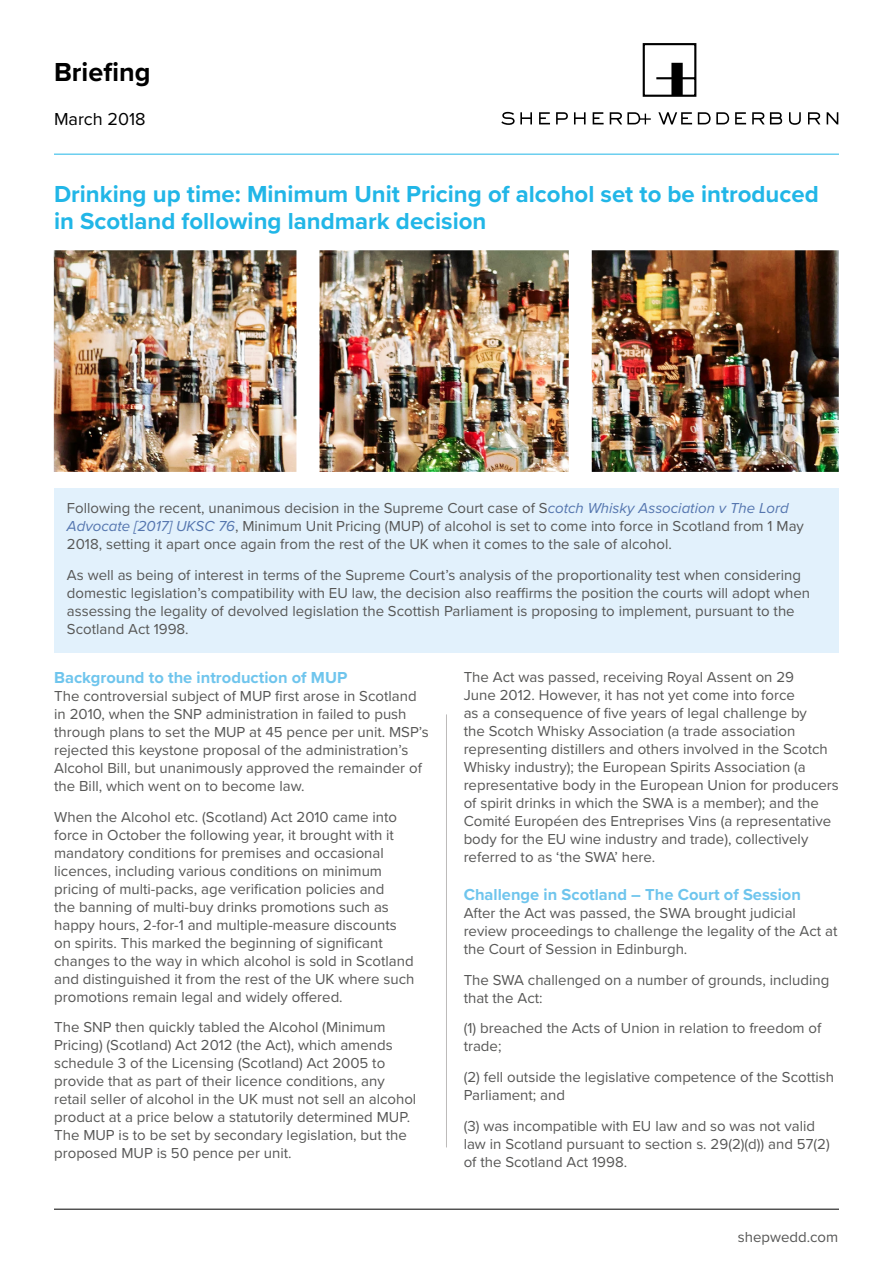
<style>
.page{position:relative;width:893px;height:1263px;background:#fff}
.page>*{position:absolute;margin:0;border:0;box-sizing:border-box;transform-origin:0 0}
.t1{font:700 27px "Proxima Nova";color:#000}
.t2{font:700 24px/27px "Proxima Nova";color:#21b6e7}
.t3{font:18px "Proxima Nova";color:#000}
.t4{font:700 16.5px "Proxima Nova";color:#6fc5ed}
.t5{font:15px/18px "Proxima Nova";color:#575756}
.s1{font-style:italic;color:#5576af}
</style>
<div class="page">
<hr style="left:54px;top:1209px;width:785px;height:1px;background:#000">
<hr style="left:54px;top:154px;width:785px;height:1px;background:#21b6e7">
<svg style="left:642px;top:43px;width:55px;height:54px"></svg>
<svg style="left:501px;top:112px;width:31px;height:13px"></svg>
<svg style="left:539px;top:112px;width:11px;height:12px"></svg>
<svg style="left:556px;top:112px;width:12px;height:12px"></svg>
<svg style="left:574px;top:112px;width:12px;height:12px"></svg>
<svg style="left:593px;top:112px;width:11px;height:12px"></svg>
<svg style="left:610px;top:112px;width:41px;height:12px"></svg>
<svg style="left:658px;top:112px;width:34px;height:12px"></svg>
<svg style="left:698px;top:112px;width:31px;height:12px"></svg>
<svg style="left:735px;top:112px;width:11px;height:12px"></svg>
<svg style="left:752px;top:112px;width:30px;height:12px"></svg>
<svg style="left:789px;top:112px;width:12px;height:13px"></svg>
<svg style="left:808px;top:112px;width:12px;height:12px"></svg>
<svg style="left:827px;top:112px;width:11px;height:12px"></svg>
<hr style="left:446px;top:714px;width:1px;height:433px;background:#bdbbba">
<img style="left:54px;top:250px;width:785px;height:222px">
<div style="left:54px;top:489px;width:785px;height:164px;background:#e2f1fc"></div>
<h1 class="t1" style="left:54px;top:52px;width:98px">Briefing</h1>
<p class="t3" style="left:54px;top:105px;width:93px">March 2018</p>
<h2 class="t2" style="left:54px;top:180px;width:766px">Drinking up time: Minimum Unit Pricing of alcohol set to be introduced in Scotland following landmark decision</h2>
<p class="t5" style="left:67px;top:499px;width:738px">Following the recent, unanimous decision in the Supreme Court case of S<span class="s1">cotch Whisky Association v The Lord<br>Advocate [2017] UKSC 76</span>, Minimum Unit Pricing (MUP) of alcohol is set to come into force in Scotland from 1 May<br>2018, setting it apart once again from the rest of the UK when it comes to the sale of alcohol.</p>
<p class="t5" style="left:67px;top:566px;width:745px">As well as being of interest in terms of the Supreme Court’s analysis of the proportionality test when considering domestic legislation’s compatibility with EU law, the decision also reaffirms the position the courts will adopt when assessing the legality of devolved legislation the Scottish Parliament is proposing to implement, pursuant to the Scotland Act 1998.</p>
<p class="t4" style="left:54px;top:665px;width:295px">Background to the introduction of MUP</p>
<p class="t5" style="left:54px;top:686px;width:376px">The controversial subject of MUP first arose in Scotland in 2010, when the SNP administration in failed to push through plans to set the MUP at 45 pence per unit. MSP’s rejected this keystone proposal of the administration’s Alcohol Bill, but unanimously approved the remainder of the Bill, which went on to become law.</p>
<p class="t5" style="left:54px;top:807px;width:362px">When the Alcohol etc. (Scotland) Act 2010 came into force in October the following year, it brought with it mandatory conditions for premises and occasional licences, including various conditions on minimum pricing of multi-packs, age verification policies and<br>the banning of multi-buy drinks promotions such as happy hours, 2-for-1 and multiple-measure discounts on spirits. This marked the beginning of significant changes to the way in which alcohol is sold in Scotland and distinguished it from the rest of the UK where such promotions remain legal and widely offered.</p>
<p class="t5" style="left:54px;top:1018px;width:364px">The SNP then quickly tabled the Alcohol (Minimum Pricing) (Scotland) Act 2012 (the Act), which amends schedule 3 of the Licensing (Scotland) Act 2005 to provide that as part of their licence conditions, any retail seller of alcohol in the UK must not sell an alcohol product at a price below a statutorily determined MUP.<br>The MUP is to be set by secondary legislation, but the proposed MUP is 50 pence per unit.</p>
<p class="t5" style="left:464px;top:667px;width:377px">The Act was passed, receiving Royal Assent on 29<br>June 2012. However, it has not yet come into force<br>as a consequence of five years of legal challenge by<br>the Scotch Whisky Association (a trade association representing distillers and others involved in the Scotch Whisky industry); the European Spirits Association (a representative body in the European Union for producers of spirit drinks in which the SWA is a member); and the Comité Européen des Entreprises Vins (a representative body for the EU wine industry and trade), collectively referred to as ‘the SWA’ here.</p>
<p class="t4" style="left:464px;top:882px;width:339px">Challenge in Scotland – The Court of Session</p>
<p class="t5" style="left:464px;top:903px;width:375px">After the Act was passed, the SWA brought judicial review proceedings to challenge the legality of the Act at the Court of Session in Edinburgh.</p>
<p class="t5" style="left:464px;top:970px;width:367px">The SWA challenged on a number of grounds, including that the Act:</p>
<p class="t5" style="left:464px;top:1019px;width:359px">(1) breached the Acts of Union in relation to freedom of trade;</p>
<p class="t5" style="left:464px;top:1067px;width:372px">(2) fell outside the legislative competence of the Scottish<br>Parliament; and</p>
<p class="t5" style="left:464px;top:1116px;width:368px">(3) was incompatible with EU law and so was not valid law in Scotland pursuant to section s. 29(2)(d)) and 57(2) of the Scotland Act 1998.</p>
<p class="t5" style="left:738px;top:1227px;width:102px">shepwedd.com</p>
</div>
